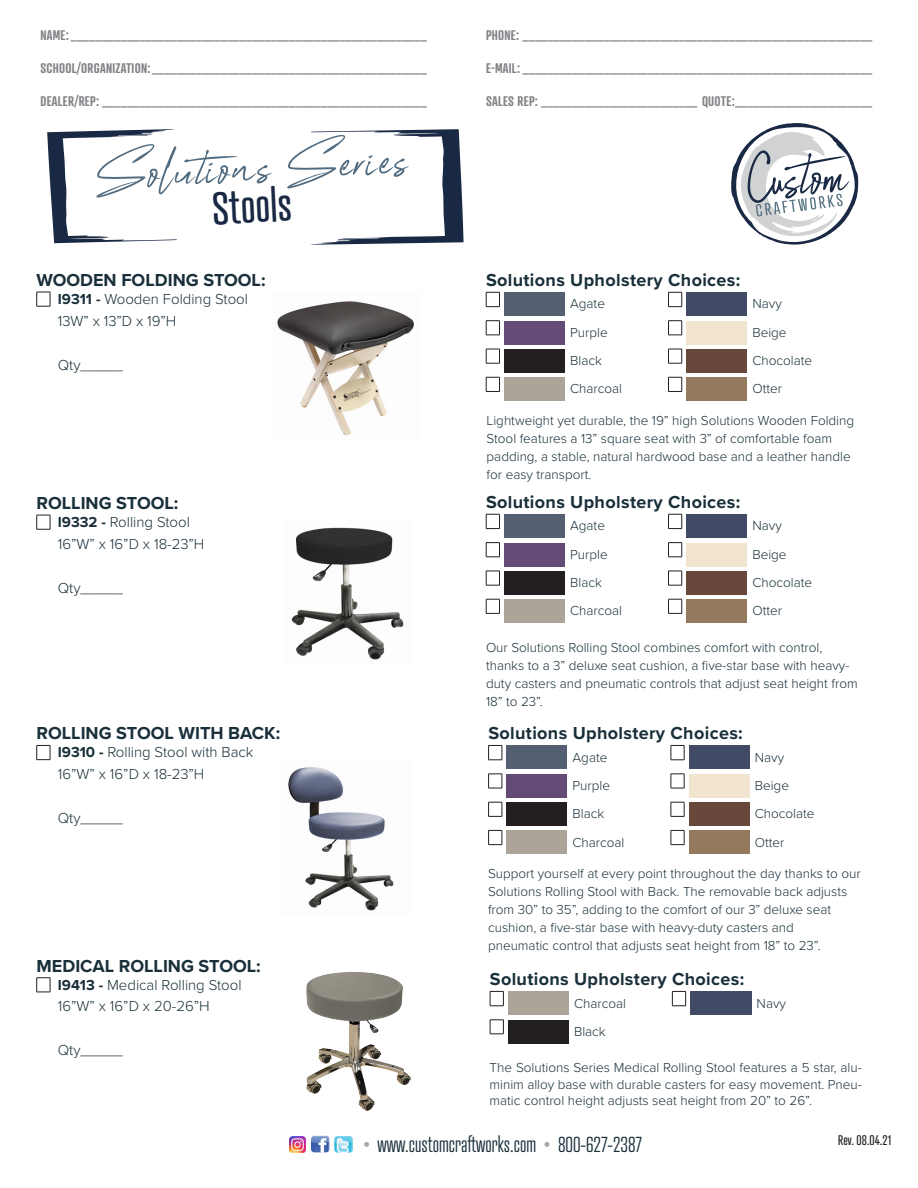
<style>
.page{position:relative;width:918px;height:1188px;background:#fff}
.page>*{position:absolute;margin:0;border:0;box-sizing:border-box;transform-origin:0 0}
.Headers{font:75px "One Signature";color:#516c80}
.t1{font:45px "Atrament";color:#192944}
.t2{font:300 21px "Atrament";color:#192f3a}
.Headers-2{font:700 18px "Proxima Nova";letter-spacing:.02em;color:#192f3a}
.Headers-3{font:700 18px "Proxima Nova";color:#192f3a}
.t3{font:300 15px "Proxima Nova";color:#192f3a}
.t4{font:300 13.5px/18px "Proxima Nova";color:#192f3a}
.t5{font:600 13.5px "Atrament";letter-spacing:.02em;color:#808285}
.t6{font:13.5px "Atrament";color:#231f20}
.s1{font-weight:700}
.s2{color:#a8a9ad}
</style>
<div class="page">
<img style="left:311px;top:1136px;width:19px;height:16px">
<img style="left:334px;top:1136px;width:19px;height:17px">
<svg style="left:731px;top:123px;width:127px;height:122px"></svg>
<img style="left:289px;top:1136px;width:17px;height:17px">
<img style="left:277px;top:301px;width:137px;height:135px">
<img style="left:291px;top:527px;width:113px;height:133px">
<div style="left:504px;top:514px;width:61px;height:24px;background:#545f72"></div>
<div style="left:686px;top:514px;width:61px;height:24px;background:#424b65"></div>
<div style="left:504px;top:543px;width:61px;height:23px;background:#634b75"></div>
<div style="left:686px;top:543px;width:61px;height:23px;background:#f1e5d0"></div>
<div style="left:504px;top:571px;width:61px;height:24px;background:#231f20"></div>
<div style="left:686px;top:571px;width:61px;height:24px;background:#67483b"></div>
<div style="left:504px;top:599px;width:61px;height:24px;background:#aca499"></div>
<div style="left:686px;top:599px;width:61px;height:24px;background:#94795d"></div>
<svg style="left:486px;top:514px;width:14px;height:15px"></svg>
<svg style="left:486px;top:542px;width:14px;height:16px"></svg>
<svg style="left:486px;top:571px;width:14px;height:15px"></svg>
<svg style="left:486px;top:599px;width:14px;height:15px"></svg>
<svg style="left:668px;top:514px;width:15px;height:15px"></svg>
<svg style="left:668px;top:542px;width:15px;height:16px"></svg>
<svg style="left:668px;top:571px;width:15px;height:15px"></svg>
<svg style="left:668px;top:599px;width:15px;height:15px"></svg>
<div style="left:506px;top:745px;width:61px;height:24px;background:#545f72"></div>
<div style="left:689px;top:745px;width:60px;height:24px;background:#424b65"></div>
<div style="left:506px;top:774px;width:61px;height:24px;background:#634b75"></div>
<div style="left:689px;top:774px;width:60px;height:24px;background:#f1e5d0"></div>
<div style="left:506px;top:802px;width:61px;height:24px;background:#231f20"></div>
<div style="left:689px;top:802px;width:60px;height:24px;background:#67483b"></div>
<div style="left:506px;top:830px;width:61px;height:24px;background:#aca499"></div>
<div style="left:689px;top:830px;width:60px;height:24px;background:#94795d"></div>
<svg style="left:488px;top:745px;width:15px;height:16px"></svg>
<svg style="left:488px;top:774px;width:15px;height:15px"></svg>
<svg style="left:488px;top:802px;width:15px;height:15px"></svg>
<svg style="left:488px;top:830px;width:15px;height:15px"></svg>
<svg style="left:671px;top:745px;width:14px;height:16px"></svg>
<svg style="left:671px;top:774px;width:14px;height:15px"></svg>
<svg style="left:671px;top:802px;width:14px;height:15px"></svg>
<svg style="left:671px;top:830px;width:14px;height:15px"></svg>
<img style="left:288px;top:767px;width:106px;height:144px">
<div style="left:508px;top:991px;width:61px;height:24px;background:#aca499"></div>
<div style="left:690px;top:991px;width:61px;height:24px;background:#424b65"></div>
<div style="left:508px;top:1020px;width:61px;height:23px;background:#231f20"></div>
<svg style="left:490px;top:991px;width:14px;height:16px"></svg>
<svg style="left:490px;top:1020px;width:14px;height:15px"></svg>
<svg style="left:672px;top:991px;width:14px;height:16px"></svg>
<svg style="left:47px;top:129px;width:130px;height:114px"></svg>
<svg style="left:310px;top:129px;width:154px;height:116px"></svg>
<div style="left:504px;top:292px;width:61px;height:24px;background:#545f72"></div>
<div style="left:686px;top:292px;width:61px;height:24px;background:#424b65"></div>
<div style="left:504px;top:321px;width:61px;height:24px;background:#634b75"></div>
<div style="left:686px;top:321px;width:61px;height:24px;background:#f1e5d0"></div>
<div style="left:504px;top:349px;width:61px;height:24px;background:#231f20"></div>
<div style="left:686px;top:349px;width:61px;height:24px;background:#67483b"></div>
<div style="left:504px;top:377px;width:61px;height:24px;background:#aca499"></div>
<div style="left:686px;top:377px;width:61px;height:24px;background:#94795d"></div>
<svg style="left:486px;top:292px;width:14px;height:15px"></svg>
<svg style="left:486px;top:320px;width:14px;height:16px"></svg>
<svg style="left:486px;top:349px;width:14px;height:15px"></svg>
<svg style="left:486px;top:377px;width:14px;height:15px"></svg>
<svg style="left:668px;top:292px;width:15px;height:15px"></svg>
<svg style="left:668px;top:320px;width:15px;height:16px"></svg>
<svg style="left:668px;top:349px;width:15px;height:15px"></svg>
<svg style="left:668px;top:377px;width:15px;height:15px"></svg>
<svg style="left:36px;top:292px;width:15px;height:15px"></svg>
<svg style="left:36px;top:515px;width:15px;height:15px"></svg>
<svg style="left:36px;top:745px;width:15px;height:15px"></svg>
<svg style="left:36px;top:977px;width:15px;height:16px"></svg>
<img style="left:306px;top:972px;width:105px;height:139px">
<p class="t5" style="left:40px;top:27px;width:388px">NAME: _________________________________________________________</p>
<p class="t5" style="left:40px;top:60px;width:388px">SCHOOL/ORGANIZATION:____________________________________________</p>
<p class="t5" style="left:40px;top:93px;width:388px">DEALER/REP: ____________________________________________________</p>
<p class="Headers" style="left:94px;top:142px;width:315px;rotate:-3deg">Solutions Series</p>
<p class="t1" style="left:210px;top:181px;width:82px;rotate:-3deg">Stools</p>
<p class="Headers-3" style="left:37px;top:266px;width:231px">WOODEN FOLDING STOOL:</p>
<p class="t3" style="left:58px;top:288px;width:192px"><span class="s1">I9311 -</span> Wooden Folding Stool</p>
<p class="t3" style="left:58px;top:310px;width:120px">13W” x 13”D x 19”H</p>
<p class="t3" style="left:58px;top:353px;width:67px">Qty_____</p>
<p class="Headers-3" style="left:37px;top:489px;width:143px">ROLLING STOOL:</p>
<p class="t3" style="left:58px;top:511px;width:134px"><span class="s1">I9332 -</span> Rolling Stool</p>
<p class="t3" style="left:58px;top:533px;width:148px">16”W” x 16”D x 18-23”H</p>
<p class="t3" style="left:58px;top:576px;width:67px">Qty_____</p>
<p class="Headers-3" style="left:37px;top:720px;width:245px">ROLLING STOOL WITH BACK:</p>
<p class="t3" style="left:58px;top:741px;width:197px"><span class="s1">I9310 -</span> Rolling Stool with Back</p>
<p class="t3" style="left:58px;top:763px;width:148px">16”W” x 16”D x 18-23”H</p>
<p class="t3" style="left:58px;top:807px;width:67px">Qty_____</p>
<p class="Headers-3" style="left:37px;top:952px;width:226px">MEDICAL ROLLING STOOL:</p>
<p class="t3" style="left:58px;top:973px;width:185px"><span class="s1">I9413 -</span> Medical Rolling Stool</p>
<p class="t3" style="left:58px;top:995px;width:154px">16”W” x 16”D x 20-26”H</p>
<p class="t3" style="left:58px;top:1039px;width:67px">Qty_____</p>
<p class="t5" style="left:486px;top:27px;width:388px">PHONE: ________________________________________________________</p>
<p class="t5" style="left:486px;top:60px;width:388px">E-MAIL: ________________________________________________________</p>
<p class="t5" style="left:486px;top:93px;width:388px">SALES REP: _________________________ QUOTE:______________________</p>
<p class="Headers-2" style="left:486px;top:267px;width:256px">Solutions Upholstery Choices:</p>
<p class="t4" style="left:570px;top:294px;width:36px">Agate</p>
<p class="t4" style="left:752px;top:294px;width:31px">Navy</p>
<p class="t4" style="left:570px;top:323px;width:39px">Purple</p>
<p class="t4" style="left:752px;top:323px;width:36px">Beige</p>
<p class="t4" style="left:570px;top:351px;width:33px">Black</p>
<p class="t4" style="left:752px;top:351px;width:61px">Chocolate</p>
<p class="t4" style="left:570px;top:379px;width:53px">Charcoal</p>
<p class="t4" style="left:752px;top:379px;width:31px">Otter</p>
<p class="t4" style="left:487px;top:410px;width:369px">Lightweight yet durable, the 19” high Solutions Wooden Folding Stool features a 13” square seat with 3” of comfortable foam padding, a stable, natural hardwood base and a leather handle for easy transport.</p>
<p class="Headers-2" style="left:486px;top:489px;width:256px">Solutions Upholstery Choices:</p>
<p class="t4" style="left:570px;top:516px;width:36px">Agate</p>
<p class="t4" style="left:752px;top:516px;width:31px">Navy</p>
<p class="t4" style="left:570px;top:545px;width:39px">Purple</p>
<p class="t4" style="left:752px;top:545px;width:36px">Beige</p>
<p class="t4" style="left:570px;top:573px;width:33px">Black</p>
<p class="t4" style="left:752px;top:573px;width:61px">Chocolate</p>
<p class="t4" style="left:570px;top:601px;width:53px">Charcoal</p>
<p class="t4" style="left:752px;top:601px;width:31px">Otter</p>
<p class="t4" style="left:486px;top:637px;width:373px">Our Solutions Rolling Stool combines comfort with control, thanks to a 3” deluxe seat cushion, a five-star base with heavy&shy;duty casters and pneumatic controls that adjust seat height from 18” to 23”.</p>
<p class="Headers-2" style="left:488px;top:720px;width:256px">Solutions Upholstery Choices:</p>
<p class="t4" style="left:573px;top:747px;width:36px">Agate</p>
<p class="t4" style="left:755px;top:747px;width:31px">Navy</p>
<p class="t4" style="left:573px;top:776px;width:39px">Purple</p>
<p class="t4" style="left:755px;top:776px;width:36px">Beige</p>
<p class="t4" style="left:573px;top:804px;width:33px">Black</p>
<p class="t4" style="left:755px;top:804px;width:61px">Chocolate</p>
<p class="t4" style="left:573px;top:832px;width:53px">Charcoal</p>
<p class="t4" style="left:755px;top:832px;width:31px">Otter</p>
<p class="t4" style="left:488px;top:864px;width:374px">Support yourself at every point throughout the day thanks to our Solutions Rolling Stool with Back. The removable back adjusts from 30” to 35”, adding to the comfort of our 3” deluxe seat cushion, a five-star base with heavy-duty casters and</p>
<p class="t4" style="left:488px;top:936px;width:334px">pneumatic control that adjusts seat height from 18” to 23”.</p>
<p class="Headers-2" style="left:490px;top:966px;width:256px">Solutions Upholstery Choices:</p>
<p class="t4" style="left:574px;top:993px;width:53px">Charcoal</p>
<p class="t4" style="left:757px;top:993px;width:31px">Navy</p>
<p class="t4" style="left:574px;top:1022px;width:33px">Black</p>
<p class="t4" style="left:490px;top:1059px;width:374px;line-height:16.2px;text-align:justify">The Solutions Series Medical Rolling Stool features a 5 star, alu&shy;minim alloy base with durable casters for easy movement. Pneu&shy;matic control height adjusts seat height from 20” to 26”.</p>
<h3 class="t2" style="left:363px;top:1132px;width:280px"><span class="s2">•</span> www.customcraftworks.com <span class="s2">•</span> 800-627-2387</h3>
<p class="t6" style="left:838px;top:1132px;width:54px">Rev. 08.04.21</p>
</div>
